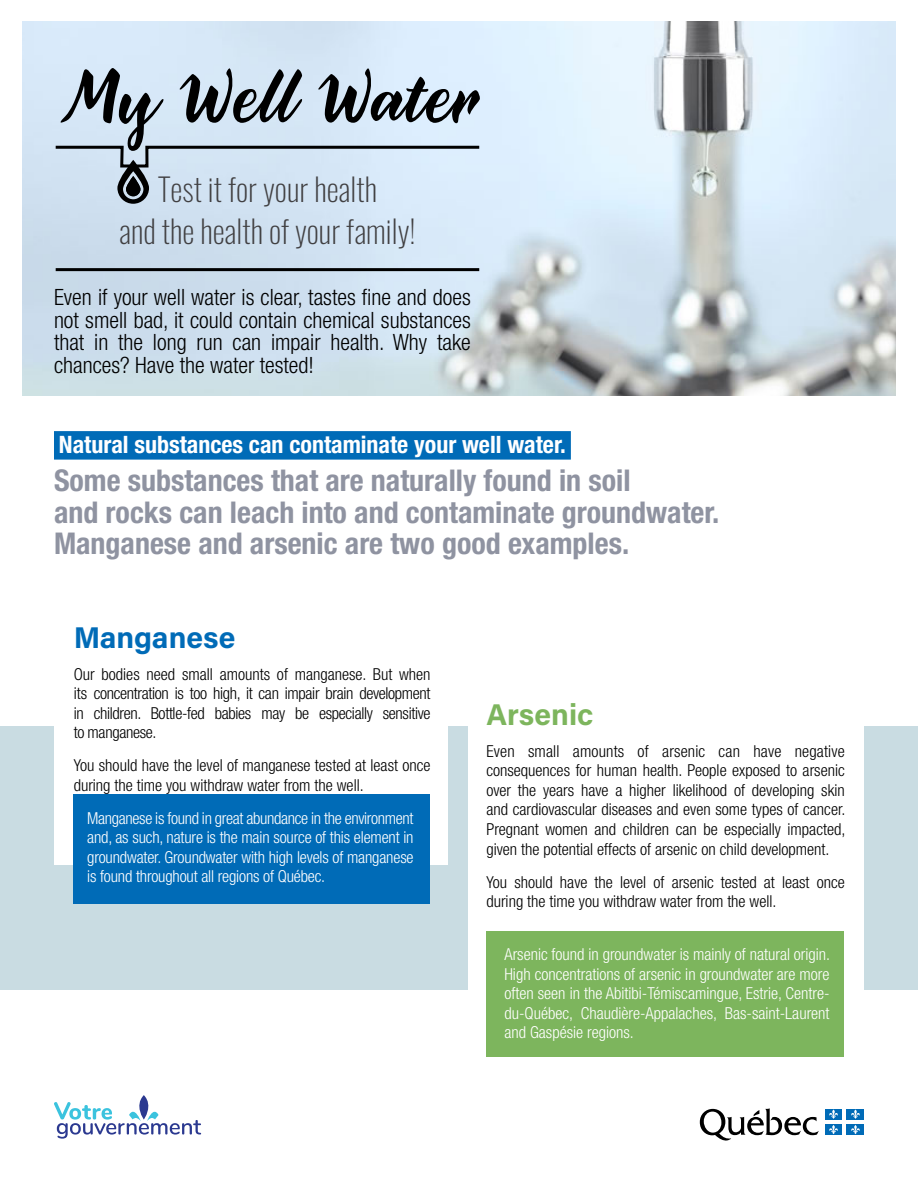
<style>
.page{position:relative;width:918px;height:1188px;background:#fff}
.page>*{position:absolute;margin:0;border:0;box-sizing:border-box;transform-origin:0 0}
.t1{font:88.5px "Jazzling Script";color:#000}
.H4_1_colonne{font:200 31.5px "Oswald";color:#414042}
.H2_-_sans_retrait{font:700 condensed 30px/31.5px "Helvetica Neue LT Std";color:#8f93a1}
.t2{font:700 30px "Acumin Pro";color:#006bb7}
.t3{font:700 30px "Acumin Pro";color:#7db55d}
.P_sous-titre{font:700 condensed 24px "Helvetica Neue LT Std";color:#fff}
.P_intro{font:300 condensed 22.5px/22.5px "Helvetica Neue LT Std";color:#000;text-align:justify}
.P_1_colonne{font:300 condensed 16.5px/19.5px "Helvetica Neue LT Std";color:#000;text-align:justify}
.P_1_colonne-2{font:300 condensed 16.5px/19.5px "Helvetica Neue LT Std";letter-spacing:-.005em;color:#fff;text-align:justify}
</style>
<div class="page">
<div style="left:0;top:726px;width:918px;height:263px;background:#c9dce2"></div>
<img style="left:23px;top:22px;width:872px;height:373px">
<svg style="left:54px;top:1095px;width:147px;height:44px"></svg>
<svg style="left:700px;top:1108px;width:119px;height:33px"></svg>
<div style="left:825px;top:1109px;width:17px;height:10px;background:#006bb7"></div>
<svg style="left:829px;top:1109px;width:9px;height:10px"></svg>
<div style="left:847px;top:1109px;width:17px;height:10px;background:#006bb7"></div>
<svg style="left:851px;top:1109px;width:9px;height:10px"></svg>
<div style="left:825px;top:1124px;width:17px;height:11px;background:#006bb7"></div>
<svg style="left:829px;top:1125px;width:9px;height:9px"></svg>
<div style="left:847px;top:1124px;width:17px;height:11px;background:#006bb7"></div>
<svg style="left:851px;top:1125px;width:9px;height:9px"></svg>
<div style="left:54px;top:431px;width:517px;height:29px;background:#006bb7"></div>
<div style="left:54px;top:658px;width:393px;height:207px;background:#fff"></div>
<div style="left:74px;top:795px;width:356px;height:109px;background:#006bb7"></div>
<div style="left:469px;top:724px;width:395px;height:339px;background:#fff"></div>
<div style="left:486px;top:931px;width:358px;height:125px;background:#7db55d"></div>
<hr style="left:56px;top:268px;width:423px;height:3px;background:#000">
<svg style="left:53px;top:144px;width:429px;height:60px;background:#c5d4e3"></svg>
<svg style="left:126px;top:176px;width:14px;height:20px"></svg>
<h1 class="t1" style="left:64px;top:52px;width:416px">My Well Water</h1>
<p class="H4_1_colonne" style="left:158px;top:161px;width:221px">Test it for your health</p>
<p class="H4_1_colonne" style="left:119px;top:204px;width:298px">and the health of your family!</p>
<p class="P_intro" style="left:54px;top:286px;width:418px">Even if your well water is clear, tastes fine and does not smell bad, it could contain chemical substances that in the long run can impair health. Why take chances? Have the water tested!</p>
<p class="P_sous-titre" style="left:59px;top:430px;width:509px">Natural substances can contaminate your well water.</p>
<p class="H2_-_sans_retrait" style="left:54px;top:464px;width:667px">Some substances that are naturally found in soil<br>and rocks can leach into and contaminate groundwater.<br>Manganese and arsenic are two good examples.</p>
<h3 class="t2" style="left:74px;top:617px;width:163px">Manganese</h3>
<p class="P_1_colonne" style="left:74px;top:664px;width:358px">Our bodies need small amounts of manganese. But when its concentration is too high, it can impair brain development in children. Bottle-fed babies may be especially sensitive to manganese.</p>
<p class="P_1_colonne" style="left:74px;top:756px;width:358px">You should have the level of manganese tested at least once during the time you withdraw water from the well.</p>
<p class="P_1_colonne-2" style="left:87px;top:808px;width:328px">Manganese is found in great abundance in the environment and, as such, nature is the main source of this element in groundwater. Groundwater with high levels of manganese is found throughout all regions of Québec.</p>
<h3 class="t3" style="left:486px;top:694px;width:109px">Arsenic</h3>
<p class="P_1_colonne" style="left:486px;top:741px;width:360px">Even small amounts of arsenic can have negative consequences for human health. People exposed to arsenic over the years have a higher likelihood of developing skin and cardiovascular diseases and even some types of cancer.<br>Pregnant women and children can be especially impacted, given the potential effects of arsenic on child development.</p>
<p class="P_1_colonne" style="left:486px;top:872px;width:360px">You should have the level of arsenic tested at least once during the time you withdraw water from the well.</p>
<p class="P_1_colonne-2" style="left:504px;top:945px;width:327px">Arsenic found in groundwater is mainly of natural origin.<br>High concentrations of arsenic in groundwater are more often seen in the Abitibi-Témiscamingue, Estrie, Centre&shy;du-Québec, Chaudière-Appalaches, Bas-saint-Laurent and Gaspésie regions.</p>
</div>
